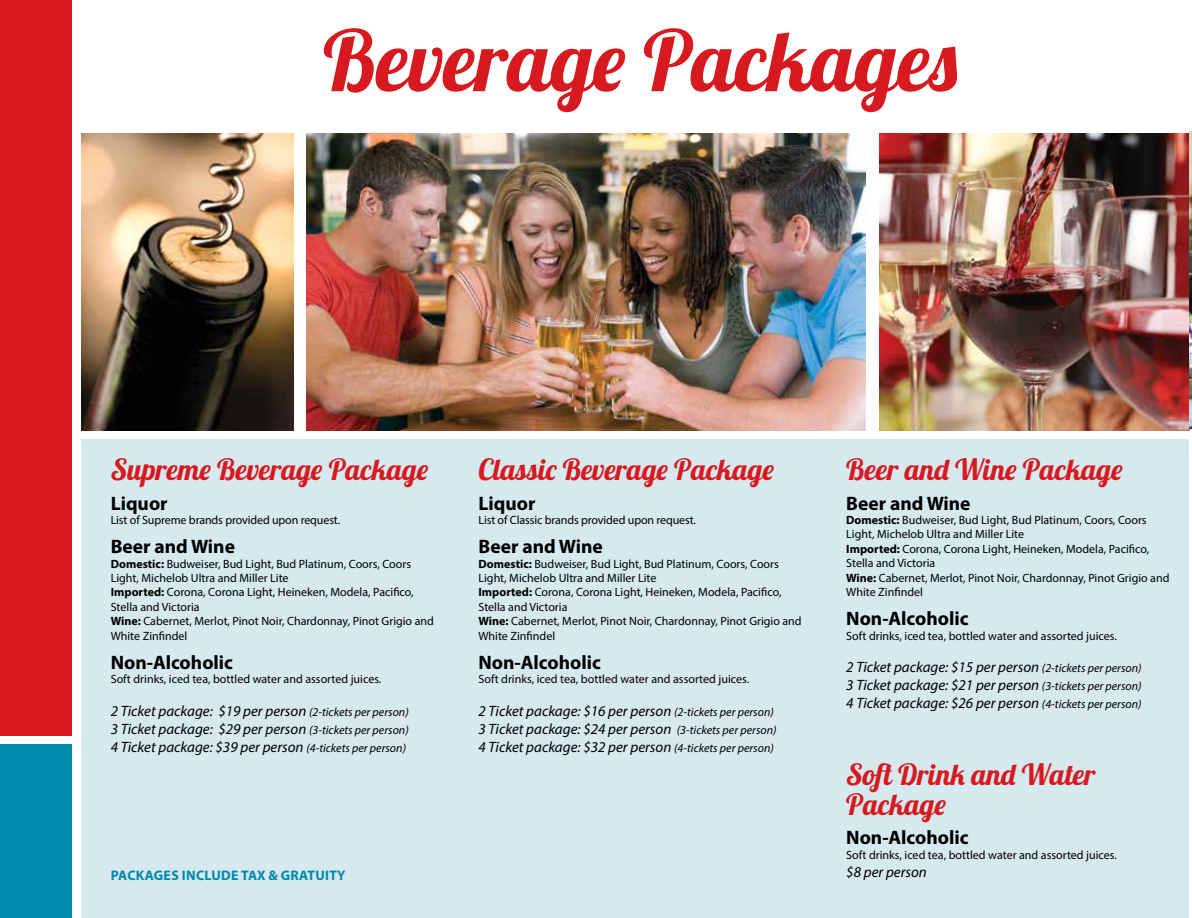
<style>
.page{position:relative;width:1192px;height:918px;background:#fff}
.page>*{position:absolute;margin:0;border:0;box-sizing:border-box;transform-origin:0 0}
.t1{font:84px "Lobster 1.4";letter-spacing:.025em;color:#d71920}
.t2{font:29.25px/30.3px "Lobster 1.4";letter-spacing:.025em;color:#d71920}
.t3{font:29.25px "Lobster 1.4";letter-spacing:.045em;color:#d71920}
.t4{font:700 19.5px "Myriad Pro";color:#000}
.t5{font:italic 15px/18px "Myriad Pro";color:#000;text-align:justify}
.t6{font:700 13.8px "Myriad Pro";letter-spacing:.02em;color:#008aaa}
.t7{font:12px/14.4px "Myriad Pro";color:#000}
.s1{font-weight:700}
.s2{font-size:12px}
</style>
<div class="page">
<div style="left:0;top:0;width:72px;height:735px;background:#d71920"></div>
<div style="left:0;top:744px;width:72px;height:174px;background:#008aaa"></div>
<div style="left:82px;top:439px;width:1107px;height:479px;background:#d5e9ef"></div>
<img style="left:82px;top:134px;width:211px;height:297px">
<img style="left:306px;top:134px;width:559px;height:297px">
<img style="left:879px;top:134px;width:310px;height:297px">
<img style="left:1189px;top:132px;width:2px;height:297px">
<h1 class="t1" style="left:323px;top:7px;width:635px">Beverage Packages</h1>
<h2 class="t2" style="left:111px;top:454px;width:319px">Supreme Beverage Package</h2>
<h3 class="t4" style="left:111px;top:490px;width:58px">Liquor</h3>
<p class="t7" style="left:111px;top:513px;width:231px">List of Supreme brands provided upon request.</p>
<h3 class="t4" style="left:111px;top:534px;width:126px">Beer and Wine</h3>
<p class="t7" style="left:111px;top:556px;width:325px"><span class="s1">Domestic:</span> Budweiser, Bud Light, Bud Platinum, Coors, Coors Light, Michelob Ultra and Miller Lite<br><span class="s1">Imported:</span> Corona, Corona Light, Heineken, Modela, Pacifico, Stella and Victoria<br><span class="s1">Wine:</span> Cabernet, Merlot, Pinot Noir, Chardonnay, Pinot Grigio and White Zinfindel</p>
<h3 class="t4" style="left:111px;top:650px;width:124px">Non-Alcoholic</h3>
<p class="t7" style="left:111px;top:672px;width:272px">Soft drinks, iced tea, bottled water and assorted juices.</p>
<p class="t5" style="left:111px;top:701px;width:299px">2 Ticket package: $19 per person <span class="s2">(2-tickets per person)<br></span>3 Ticket package: $29 per person <span class="s2">(3-tickets per person)<br></span>4 Ticket package: $39 per person <span class="s2">(4-tickets per person)</span></p>
<h2 class="t2" style="left:478px;top:454px;width:297px">Classic Beverage Package</h2>
<h3 class="t4" style="left:478px;top:490px;width:58px">Liquor</h3>
<p class="t7" style="left:478px;top:513px;width:219px">List of Classic brands provided upon request.</p>
<h3 class="t4" style="left:478px;top:534px;width:126px">Beer and Wine</h3>
<p class="t7" style="left:478px;top:556px;width:325px"><span class="s1">Domestic:</span> Budweiser, Bud Light, Bud Platinum, Coors, Coors Light, Michelob Ultra and Miller Lite<br><span class="s1">Imported:</span> Corona, Corona Light, Heineken, Modela, Pacifico, Stella and Victoria<br><span class="s1">Wine:</span> Cabernet, Merlot, Pinot Noir, Chardonnay, Pinot Grigio and White Zinfindel</p>
<h3 class="t4" style="left:478px;top:650px;width:124px">Non-Alcoholic</h3>
<p class="t7" style="left:478px;top:672px;width:272px">Soft drinks, iced tea, bottled water and assorted juices.</p>
<p class="t5" style="left:478px;top:701px;width:299px;text-align:left">2 Ticket package: $16 per person <span class="s2">(2-tickets per person)<br></span>3 Ticket package: $24 per person <span class="s2">(3-tickets per person)<br></span>4 Ticket package: $32 per person <span class="s2">(4-tickets per person)</span></p>
<h2 class="t3" style="left:846px;top:451px;width:278px">Beer and Wine Package</h2>
<h3 class="t4" style="left:846px;top:490px;width:126px">Beer and Wine</h3>
<p class="t7" style="left:846px;top:513px;width:325px"><span class="s1">Domestic:</span> Budweiser, Bud Light, Bud Platinum, Coors, Coors Light, Michelob Ultra and Miller Lite<br><span class="s1">Imported:</span> Corona, Corona Light, Heineken, Modela, Pacifico, Stella and Victoria<br><span class="s1">Wine:</span> Cabernet, Merlot, Pinot Noir, Chardonnay, Pinot Grigio and White Zinfindel</p>
<h3 class="t4" style="left:846px;top:606px;width:124px">Non-Alcoholic</h3>
<p class="t7" style="left:846px;top:628px;width:272px">Soft drinks, iced tea, bottled water and assorted juices.</p>
<p class="t5" style="left:846px;top:658px;width:297px">2 Ticket package: $15 per person <span class="s2">(2-tickets per person)<br></span>3 Ticket package: $21 per person <span class="s2">(3-tickets per person)<br></span>4 Ticket package: $26 per person <span class="s2">(4-tickets per person)</span></p>
<h2 class="t2" style="left:846px;top:759px;width:251px">Soft Drink and Water<br>Package</h2>
<h3 class="t4" style="left:846px;top:825px;width:124px">Non-Alcoholic</h3>
<p class="t7" style="left:846px;top:847px;width:272px">Soft drinks, iced tea, bottled water and assorted juices.</p>
<p class="t6" style="left:111px;top:867px;width:236px">Packages include tax &amp; gratuity</p>
<p class="t5" style="left:846px;top:863px;width:82px">$8 per person</p>
</div>
